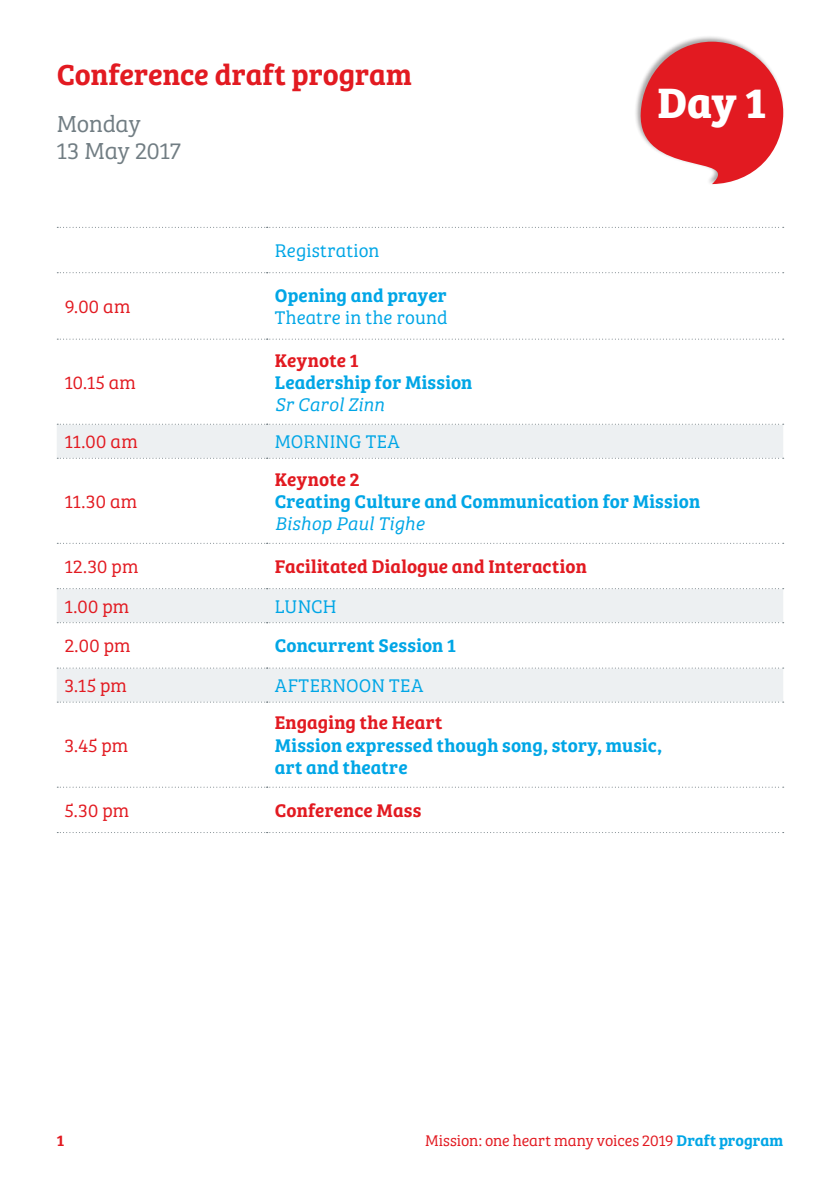
<style>
.page{position:relative;width:840px;height:1191px;background:#fff}
.page>*{position:absolute;margin:0;border:0;box-sizing:border-box;transform-origin:0 0}
.Subhead_2{font:700 44px "Bree Serif";color:#fff}
.Subhead_1{font:30px "Bree Serif Sb";color:#e21a21}
.Subhead_2-2{font:24px/26.8px "Bree Serif Lt";letter-spacing:-.005em;color:#717d83}
.Body{font:19px/22px "Bree Serif Sb";letter-spacing:.01em;color:#00a6e6}
.Body-2{font:19px/22px "Bree Serif Lt";letter-spacing:.01em;color:#00a6e6}
.Body-3{font:19px "Bree Serif Sb";letter-spacing:.005em;color:#e21a21}
.Body-4{font:19px "Bree Serif Lt";letter-spacing:.015em;color:#e21a21}
.Body-5{font:16px "Bree Serif Lt";letter-spacing:-.005em;color:#e21a21}
.Body-6{font:16px "Bree Serif Sb";color:#e21a21}
.s1{font-family:"Bree Serif Sb"}
.s2{color:#e21a21}
.s3{font-family:"Bree Serif Lt";font-style:italic}
.s4{font-family:"Bree Serif Sb";color:#00a6e6}
</style>
<div class="page">
<svg style="left:57px;top:425px;width:725px;height:276px"></svg>
<svg style="left:57px;top:227px;width:726px;height:1px"></svg>
<svg style="left:57px;top:272px;width:726px;height:1px"></svg>
<svg style="left:57px;top:339px;width:726px;height:1px"></svg>
<svg style="left:57px;top:424px;width:726px;height:1px"></svg>
<svg style="left:57px;top:458px;width:726px;height:1px"></svg>
<svg style="left:57px;top:543px;width:726px;height:1px"></svg>
<svg style="left:57px;top:588px;width:726px;height:1px"></svg>
<svg style="left:57px;top:622px;width:726px;height:1px"></svg>
<svg style="left:57px;top:667px;width:726px;height:1px"></svg>
<svg style="left:57px;top:701px;width:726px;height:1px"></svg>
<svg style="left:57px;top:786px;width:726px;height:1px"></svg>
<svg style="left:57px;top:832px;width:726px;height:1px"></svg>
<div style="left:633px;top:35px;width:151px;height:150px;background:#231f20;opacity:.4"></div>
<svg style="left:637px;top:42px;width:145px;height:142px"></svg>
<p class="Subhead_1" style="left:57px;top:51px;width:356px">Conference draft program</p>
<p class="Subhead_2-2" style="left:57px;top:109px;width:126px">Monday<br>13 May 2017</p>
<p class="Body-4" style="left:65px;top:292px;width:67px">9.00 am</p>
<p class="Body-4" style="left:65px;top:368px;width:73px">10.15 am</p>
<p class="Body-2" style="left:274px;top:238px;width:106px">Registration</p>
<p class="Body-2" style="left:274px;top:283px;width:174px"><span class="s1">Opening and prayer<br></span>Theatre in the round</p>
<p class="Body" style="left:274px;top:348px;width:199px"><span class="s2">Keynote 1<br></span>Leadership for Mission<br><span class="s3">Sr Carol Zinn</span></p>
<p class="Body-4" style="left:65px;top:428px;width:74px">11.00 am</p>
<p class="Body-2" style="left:274px;top:429px;width:127px">MORNING TEA</p>
<p class="Subhead_2" style="left:657px;top:69px;width:110px">Day 1</p>
<p class="Body-4" style="left:65px;top:487px;width:74px">11.30 am</p>
<p class="Body-3" style="left:274px;top:464px;width:86px">Keynote 2</p>
<p class="Body" style="left:274px;top:489px;width:426px">Creating Culture and Communication for Mission<br><span class="s3">Bishop Paul Tighe</span></p>
<p class="Body-4" style="left:65px;top:552px;width:75px">12.30 pm</p>
<p class="Body-3" style="left:274px;top:552px;width:313px">Facilitated Dialogue and Interaction</p>
<p class="Body-4" style="left:65px;top:592px;width:66px">1.00 pm</p>
<p class="Body-2" style="left:274px;top:594px;width:63px">LUNCH</p>
<p class="Body-4" style="left:65px;top:632px;width:67px">2.00 pm</p>
<p class="Body" style="left:274px;top:633px;width:182px">Concurrent Session 1</p>
<p class="Body-4" style="left:65px;top:671px;width:64px">3.15 pm</p>
<p class="Body-2" style="left:274px;top:673px;width:150px">AFTERNOON TEA</p>
<p class="Body-4" style="left:65px;top:731px;width:65px">3.45 pm</p>
<p class="Body-3" style="left:274px;top:708px;width:169px">Engaging the Heart</p>
<p class="Body" style="left:274px;top:732px;width:388px">Mission expressed though song, story, music, art and theatre</p>
<p class="Body-4" style="left:65px;top:796px;width:66px">5.30 pm</p>
<p class="Body-3" style="left:274px;top:795px;width:148px">Conference Mass</p>
<p class="Body-6" style="left:57px;top:1128px;width:9px">1</p>
<p class="Body-5" style="left:425px;top:1129px;width:359px">Mission: one heart many voices 2019 <span class="s4">Draft program</span></p>
</div>
